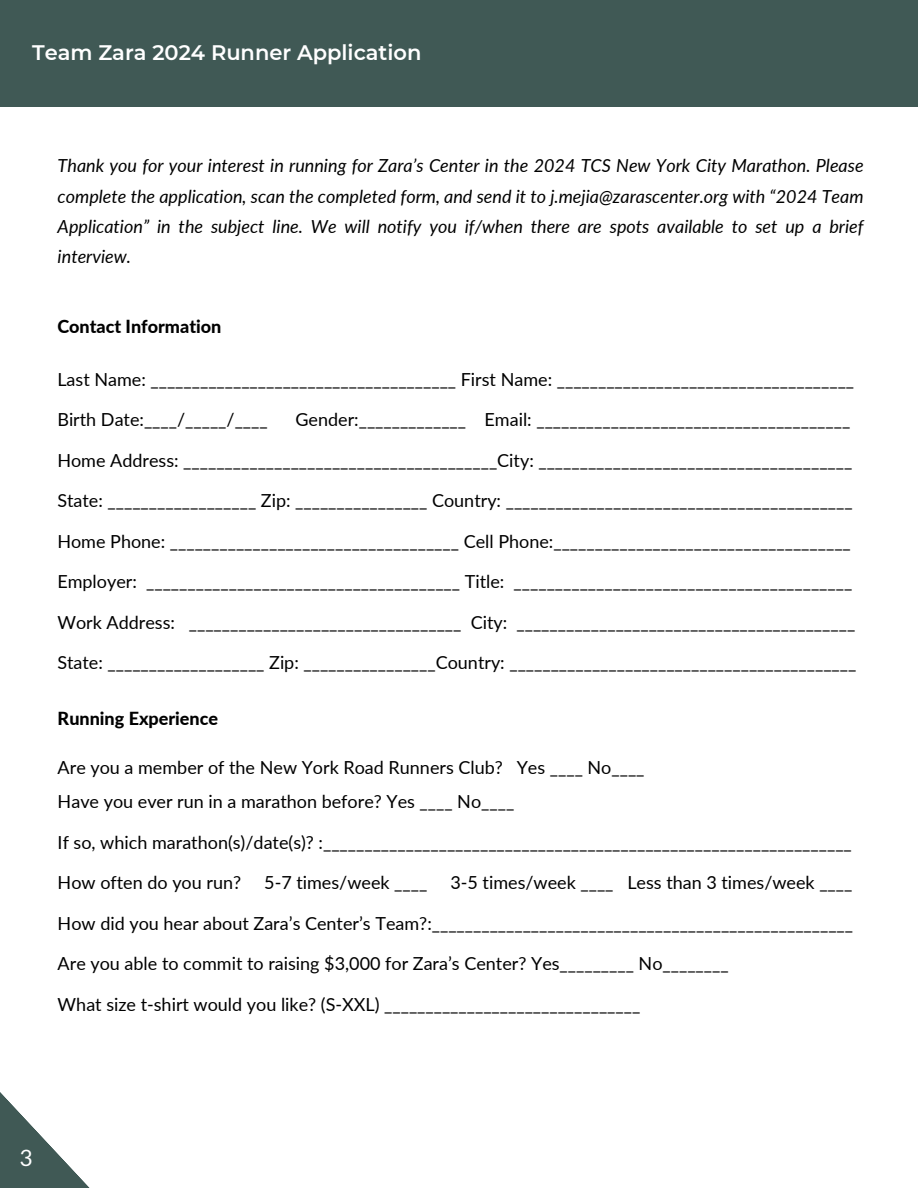
<style>
.page{position:relative;width:918px;height:1188px;background:#fff}
.page>*{position:absolute;margin:0;border:0;box-sizing:border-box;transform-origin:0 0}
.t1{font:22.5px "Lato";color:#fff}
.t2{font:600 21px "Montserrat";color:#fff}
.t3{font:18px "Lato";color:#000}
.t4{font:italic 18px/30.3px "Lato";color:#000;text-align:justify}
.t5{font:800 18px "Lato";color:#000}
</style>
<div class="page">
<div style="left:0;top:0;width:918px;height:106px;background:#405955"></div>
<svg style="left:0;top:1092px;width:90px;height:96px"></svg>
<p class="t2" style="left:32px;top:40px;width:391px">Team Zara 2024 Runner Application</p>
<p class="t4" style="left:58px;top:150px;width:807px">Thank you for your interest in running for Zara’s Center in the 2024 TCS New York City Marathon. Please complete the application, scan the completed form, and send it to j.mejia@zarascenter.org with “2024 Team Application” in the subject line. We will notify you if/when there are spots available to set up a brief interview.</p>
<h1 class="t5" style="left:57px;top:315px;width:166px">Contact Information</h1>
<p class="t3" style="left:57px;top:368px;width:798px">Last Name: _____________________________________ First Name: ____________________________________</p>
<h2 class="t3" style="left:57px;top:408px;width:212px">Birth Date:____/_____/____</h2>
<h2 class="t3" style="left:295px;top:408px;width:556px">Gender:_____________ Email: ______________________________________</h2>
<p class="t3" style="left:57px;top:449px;width:797px">Home Address: ______________________________________City: ______________________________________</p>
<p class="t3" style="left:57px;top:489px;width:797px">State: __________________ Zip: ________________ Country: __________________________________________</p>
<p class="t3" style="left:57px;top:530px;width:795px">Home Phone: ___________________________________ Cell Phone:____________________________________</p>
<p class="t3" style="left:57px;top:570px;width:797px">Employer: ______________________________________ Title: _________________________________________</p>
<p class="t3" style="left:57px;top:611px;width:799px">Work Address: _________________________________ City: _________________________________________</p>
<p class="t3" style="left:57px;top:651px;width:801px">State: ___________________ Zip: ________________Country: __________________________________________</p>
<p class="t5" style="left:58px;top:707px;width:162px">Running Experience</p>
<p class="t3" style="left:58px;top:756px;width:588px">Are you a member of the New York Road Runners Club? Yes ____ No____</p>
<h2 class="t3" style="left:58px;top:791px;width:458px">Have you ever run in a marathon before? Yes ____ No____</h2>
<p class="t3" style="left:58px;top:831px;width:796px">If so, which marathon(s)/date(s)? :________________________________________________________________</p>
<p class="t3" style="left:58px;top:872px;width:185px">How often do you run?</p>
<p class="t3" style="left:264px;top:872px;width:165px">5-7 times/week ____</p>
<p class="t3" style="left:450px;top:872px;width:404px">3-5 times/week ____ Less than 3 times/week ____</p>
<p class="t3" style="left:58px;top:912px;width:797px">How did you hear about Zara’s Center’s Team?:___________________________________________________</p>
<p class="t3" style="left:58px;top:953px;width:673px">Are you able to commit to raising $3,000 for Zara’s Center? Yes_________ No________</p>
<p class="t3" style="left:58px;top:993px;width:584px">What size t-shirt would you like? (S-XXL) _______________________________</p>
<p class="t1" style="left:20px;top:1144px;width:15px">3</p>
</div>
